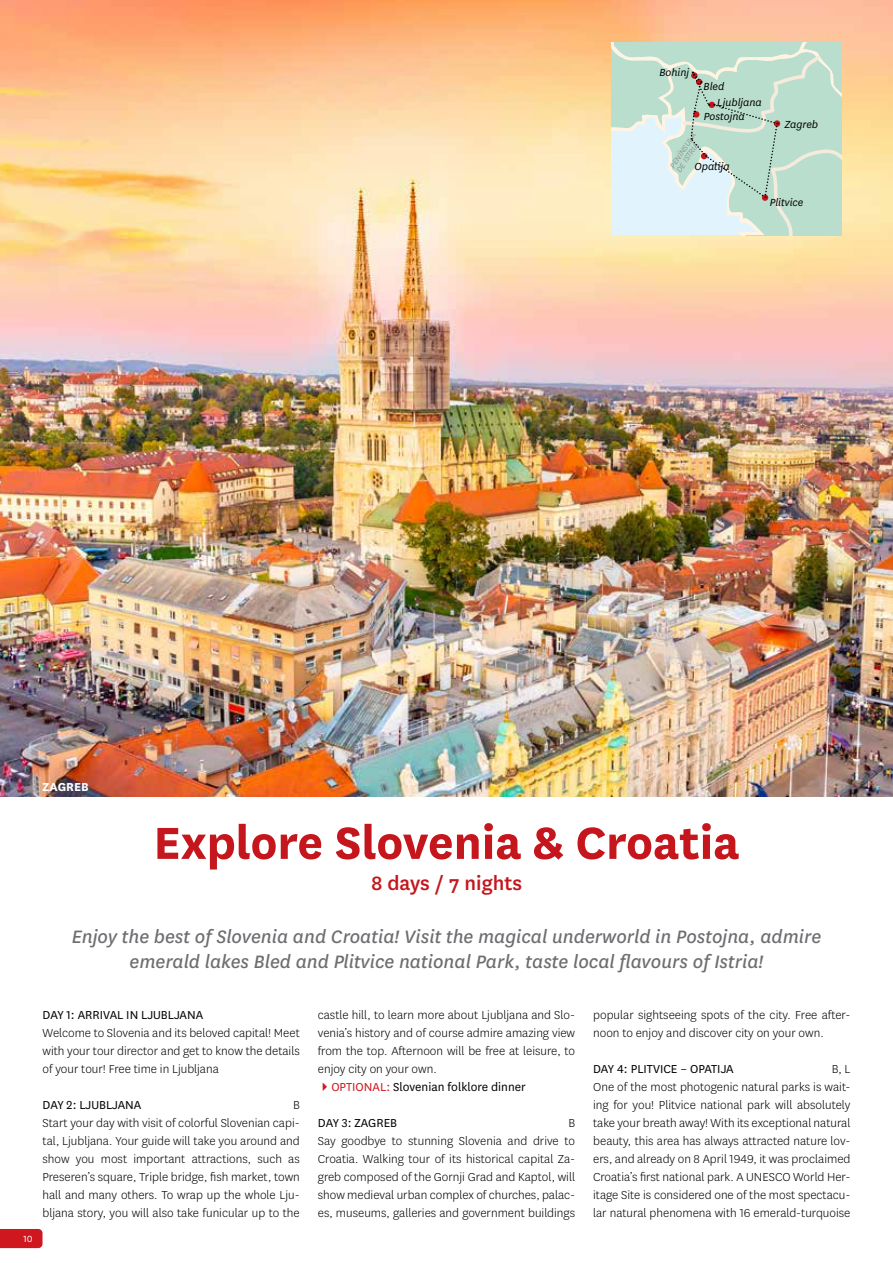
<style>
.page{position:relative;width:893px;height:1263px;background:#fff}
.page>*{position:absolute;margin:0;border:0;box-sizing:border-box;transform-origin:0 0}
.t1{font:700 52.5px "National";color:#c4161c}
.t2{font:500 22.5px "National";color:#c4161c}
.t3{font:italic 21px/25.2px "National";color:#6d6e71;text-align:center}
.t4{font:300 13.5px/18px "National";color:#000;text-align:justify}
.t5{font:13.5px "National";color:#000}
.t6{font:700 13.5px "National";color:#fff}
.t7{font:italic 12px "National";color:#000}
.t8{font:10.5px "National";color:#fff}
.t9{font:italic 9px/7.5px "National";color:#939598}
.s1{color:#ce171e}
</style>
<div class="page">
<svg style="left:0;top:1229px;width:43px;height:19px"></svg>
<img style="left:0;top:0;width:893px;height:797px">
<svg style="left:612px;top:43px;width:230px;height:192px;background:#c8e3d9"></svg>
<p class="t7" style="left:659px;top:65px;width:31px">Bohinj</p>
<p class="t7" style="left:704px;top:78px;width:22px">Bled</p>
<p class="t7" style="left:717px;top:95px;width:46px">Ljubljana</p>
<p class="t7" style="left:704px;top:109px;width:42px">Postojna</p>
<p class="t9" style="left:669px;top:165px;width:42px;rotate:-57deg">PENÍNSULA<br>DE ISTRIA</p>
<p class="t7" style="left:694px;top:159px;width:37px">Opatija</p>
<p class="t7" style="left:784px;top:117px;width:35px">Zagreb</p>
<p class="t7" style="left:770px;top:195px;width:35px">Plitvice</p>
<p class="t6" style="left:43px;top:778px;width:48px">ZAGREB</p>
<p class="t8" style="left:24px;top:1232px;width:11px">10</p>
<h1 class="t1" style="left:153px;top:806px;width:588px">Explore Slovenia &amp; Croatia</h1>
<h2 class="t2" style="left:371px;top:868px;width:152px">8 days / 7 nights</h2>
<h3 class="t3" style="left:72px;top:923px;width:751px">Enjoy the best of Slovenia and Croatia! Visit the magical underworld in Postojna, admire emerald lakes Bled and Plitvice national Park, taste local flavours of Istria!</h3>
<p class="t5" style="left:43px;top:1006px;width:162px">DAY 1: ARRIVAL IN LJUBLJANA</p>
<p class="t4" style="left:43px;top:1023px;width:259px">Welcome to Slovenia and its beloved capital! Meet with your tour director and get to know the details of your tour! Free time in Ljubljana</p>
<p class="t5" style="left:43px;top:1096px;width:100px">DAY 2: LJUBLJANA</p>
<p class="t4" style="left:593px;top:1005px;width:259px">popular sightseeing spots of the city. Free after&shy;noon to enjoy and discover city on your own.</p>
<p class="t5" style="left:593px;top:1060px;width:142px">DAY 4: PLITVICE – OPATIJA</p>
<p class="t4" style="left:318px;top:1005px;width:259px">castle hill, to learn more about Ljubljana and Slo&shy;venia’s history and of course admire amazing view from the top. Afternoon will be free at leisure, to enjoy city on your own.</p>
<p class="t5" style="left:318px;top:1078px;width:210px"><span class="s1">✔OPTIONAL:</span> Slovenian folklore dinner</p>
<p class="t5" style="left:318px;top:1114px;width:81px">DAY 3: ZAGREB</p>
<p class="t4" style="left:593px;top:1059px;width:259px;text-indent:239px">B, L One of the most photogenic natural parks is wait&shy;ing for you! Plitvice national park will absolutely take your breath away! With its exceptional natural beauty, this area has always attracted nature lov&shy;ers, and already on 8 April 1949, it was proclaimed Croatia’s first national park. A UNESCO World Her&shy;itage Site is considered one of the most spectacu&shy;lar natural phenomena with 16 emerald-turquoise</p>
<p class="t4" style="left:43px;top:1095px;width:259px;text-indent:251px">B Start your day with visit of colorful Slovenian capi&shy;tal, Ljubljana. Your guide will take you around and show you most important attractions, such as Preseren’s square, Triple bridge, fish market, town hall and many others. To wrap up the whole Lju&shy;bljana story, you will also take funicular up to the</p>
<p class="t4" style="left:318px;top:1113px;width:259px;text-indent:251px">B Say goodbye to stunning Slovenia and drive to Croatia. Walking tour of its historical capital Za&shy;greb composed of the Gornji Grad and Kaptol, will show medieval urban complex of churches, palac&shy;es, museums, galleries and government buildings</p>
</div>
